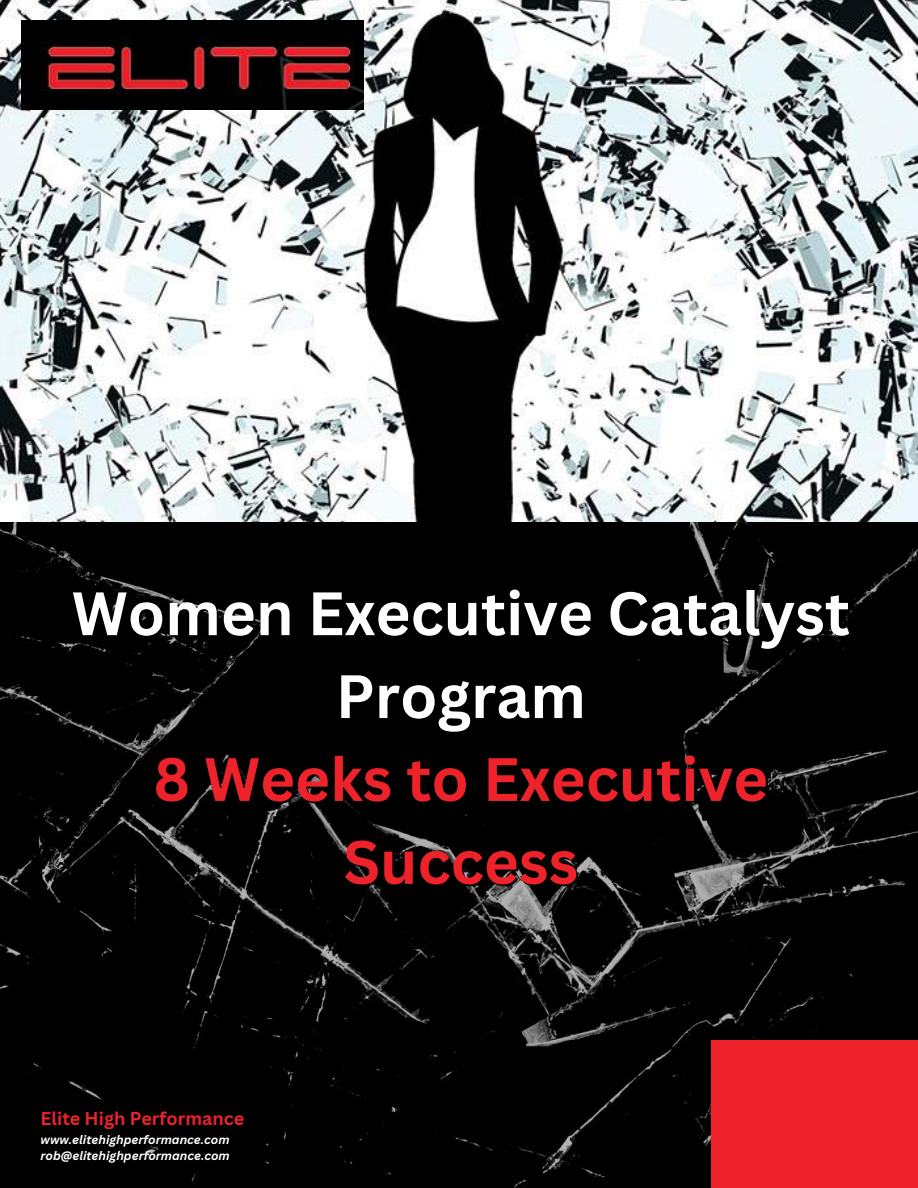
<style>
.page{position:relative;width:918px;height:1188px;background:#fff}
.page>*{position:absolute;margin:0;border:0;box-sizing:border-box;transform-origin:0 0}
.t1{font:700 59.85px/82.9px "Canva Sans";color:#fff;text-align:center}
.t2{font:700 59.85px/82.9px "Canva Sans";color:#ee222a;text-align:center}
.t3{font:700 18px "Canva Sans";color:#ee222a}
.t4{font:italic 700 12px/16px "Canva Sans";color:#fff}
</style>
<div class="page">
<div style="left:0;top:522px;width:918px;height:666px;background:#000"></div>
<div style="left:711px;top:1040px;width:207px;height:148px;background:#ee222a"></div>
<img style="left:0;top:0;width:918px;height:522px">
<img style="left:21px;top:20px;width:342px;height:89px">
<h1 class="t1" style="left:72px;top:570px;width:780px">Women Executive Catalyst<br>Program</h1>
<h1 class="t2" style="left:153px;top:736px;width:616px">8 Weeks to Executive<br>Success</h1>
<h2 class="t3" style="left:41px;top:1106px;width:205px">Elite High Performance</h2>
<p class="t4" style="left:41px;top:1132px;width:191px">www.elitehighperformance.com rob@elitehighperformance.com</p>
</div>
